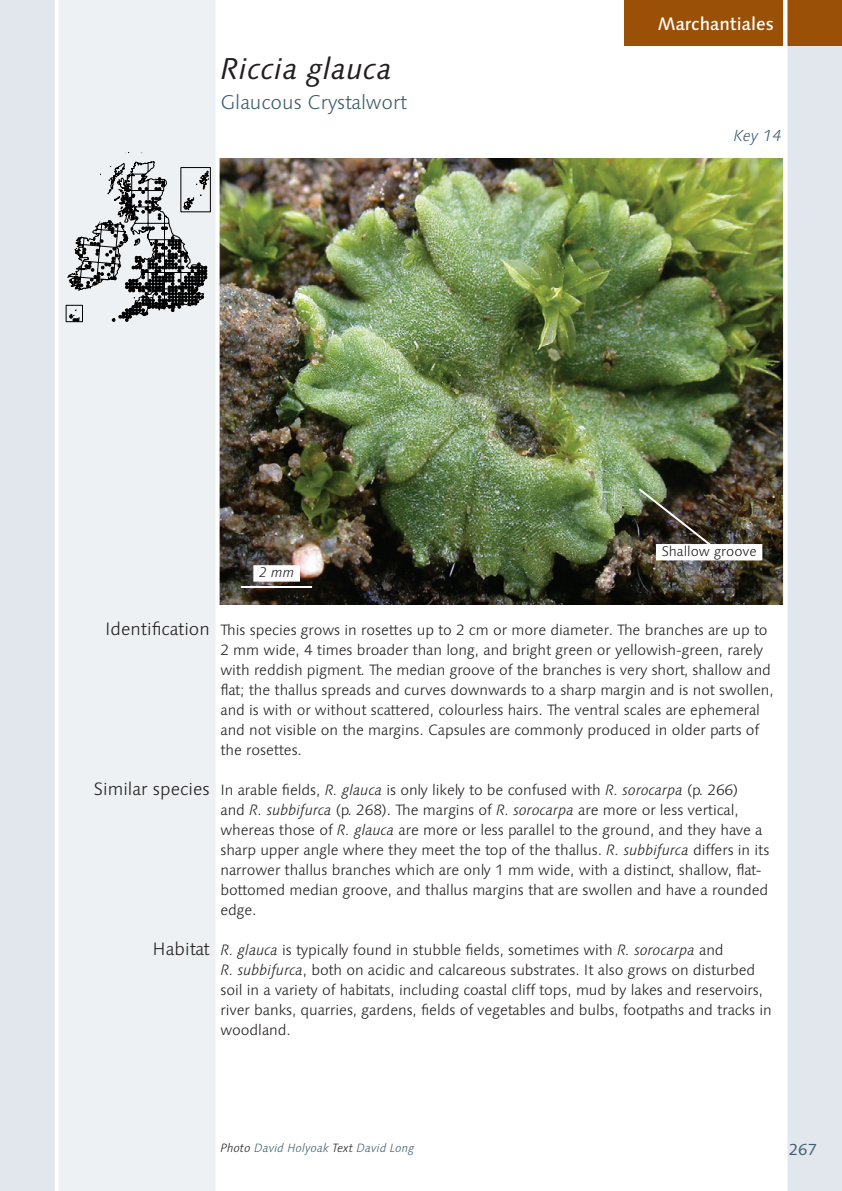
<style>
.page{position:relative;width:842px;height:1191px;background:#fff}
.page>*{position:absolute;margin:0;border:0;box-sizing:border-box;transform-origin:0 0}
.t1{font:italic 30px "Linotype Syntax";letter-spacing:.01em;color:#231f20}
.t2{font:300 20px "Linotype Syntax";color:#3f5f6e}
.t3{font:300 18px "Linotype Syntax";color:#231f20}
.t4{font:500 18px "Linotype Syntax";color:#fff}
.t5{font:italic 300 16px "Linotype Syntax";color:#3f5f6e}
.t6{font:16px "Linotype Syntax";color:#3f5f6e}
.t7{font:300 15px/20px "Linotype Syntax";letter-spacing:-.005em;color:#231f20}
.t8{font:300 14px "Linotype Syntax";color:#231f20}
.t9{font:italic 300 14px "Linotype Syntax";color:#231f20}
.t10{font:italic 300 12px "Linotype Syntax";color:#3f5f6e}
.s1{font-style:italic}
.s2{color:#231f20}
</style>
<div class="page">
<img style="left:220px;top:159px;width:563px;height:445px">
<div style="left:785px;top:0;width:57px;height:1191px;background:#e1e7ec"></div>
<div style="left:624px;top:0;width:218px;height:45px;background:#9a5006"></div>
<div style="left:0;top:0;width:218px;height:1191px;background:#edf1f4"></div>
<svg style="left:66px;top:152px;width:144px;height:170px"></svg>
<div style="left:0;top:0;width:57px;height:1191px;background:#e1e7ec"></div>
<hr style="left:241px;top:586px;width:71px;height:2px;background:#fff">
<div style="left:253px;top:565px;width:47px;height:16px;background:#fff"></div>
<hr style="left:55px;top:0;width:4px;height:1191px;background:#fff">
<hr style="left:216px;top:0;width:4px;height:1191px;background:#fff">
<hr style="left:783px;top:0;width:4px;height:1191px;background:#fff">
<div style="left:656px;top:544px;width:106px;height:16px;background:#fff"></div>
<img style="left:636px;top:486px;width:78px;height:62px">
<h1 class="t1" style="left:220px;top:51px;width:173px">Riccia glauca</h1>
<h2 class="t2" style="left:220px;top:90px;width:188px">Glaucous Crystalwort</h2>
<p class="t4" style="left:658px;top:13px;width:118px">Marchantiales</p>
<p class="t5" style="left:734px;top:126px;width:50px">Key 14</p>
<p class="t9" style="left:259px;top:564px;width:37px">2 mm</p>
<p class="t8" style="left:662px;top:543px;width:96px">Shallow groove</p>
<p class="t3" style="left:105px;top:618px;width:106px">Identification</p>
<p class="t3" style="left:94px;top:778px;width:117px">Similar species</p>
<p class="t3" style="left:153px;top:938px;width:59px">Habitat</p>
<p class="t7" style="left:220px;top:620px;width:555px">This species grows in rosettes up to 2 cm or more diameter. The branches are up to 2 mm wide, 4 times broader than long, and bright green or yellowish-green, rarely with reddish pigment. The median groove of the branches is very short, shallow and flat; the thallus spreads and curves downwards to a sharp margin and is not swollen, and is with or without scattered, colourless hairs. The ventral scales are ephemeral and not visible on the margins. Capsules are commonly produced in older parts of the rosettes.</p>
<p class="t7" style="left:220px;top:780px;width:550px">In arable fields, <span class="s1">R. glauca</span> is only likely to be confused with <span class="s1">R. sorocarpa</span> (p. 266)<br>and <span class="s1">R. subbifurca</span> (p. 268). The margins of <span class="s1">R. sorocarpa</span> are more or less vertical, whereas those of <span class="s1">R. glauca</span> are more or less parallel to the ground, and they have a sharp upper angle where they meet the top of the thallus. <span class="s1">R. subbifurca</span> differs in its narrower thallus branches which are only 1 mm wide, with a distinct, shallow, flat&shy;bottomed median groove, and thallus margins that are swollen and have a rounded edge.</p>
<p class="t7" style="left:220px;top:940px;width:553px"><span class="s1">R. glauca</span> is typically found in stubble fields, sometimes with <span class="s1">R. sorocarpa</span> and<br><span class="s1">R. subbifurca</span>, both on acidic and calcareous substrates. It also grows on disturbed soil in a variety of habitats, including coastal cliff tops, mud by lakes and reservoirs, river banks, quarries, gardens, fields of vegetables and bulbs, footpaths and tracks in woodland.</p>
<p class="t10" style="left:220px;top:1140px;width:195px"><span class="s2">Photo</span> David Holyoak <span class="s2">Text</span> David Long</p>
<p class="t6" style="left:789px;top:1139px;width:30px">267</p>
</div>
